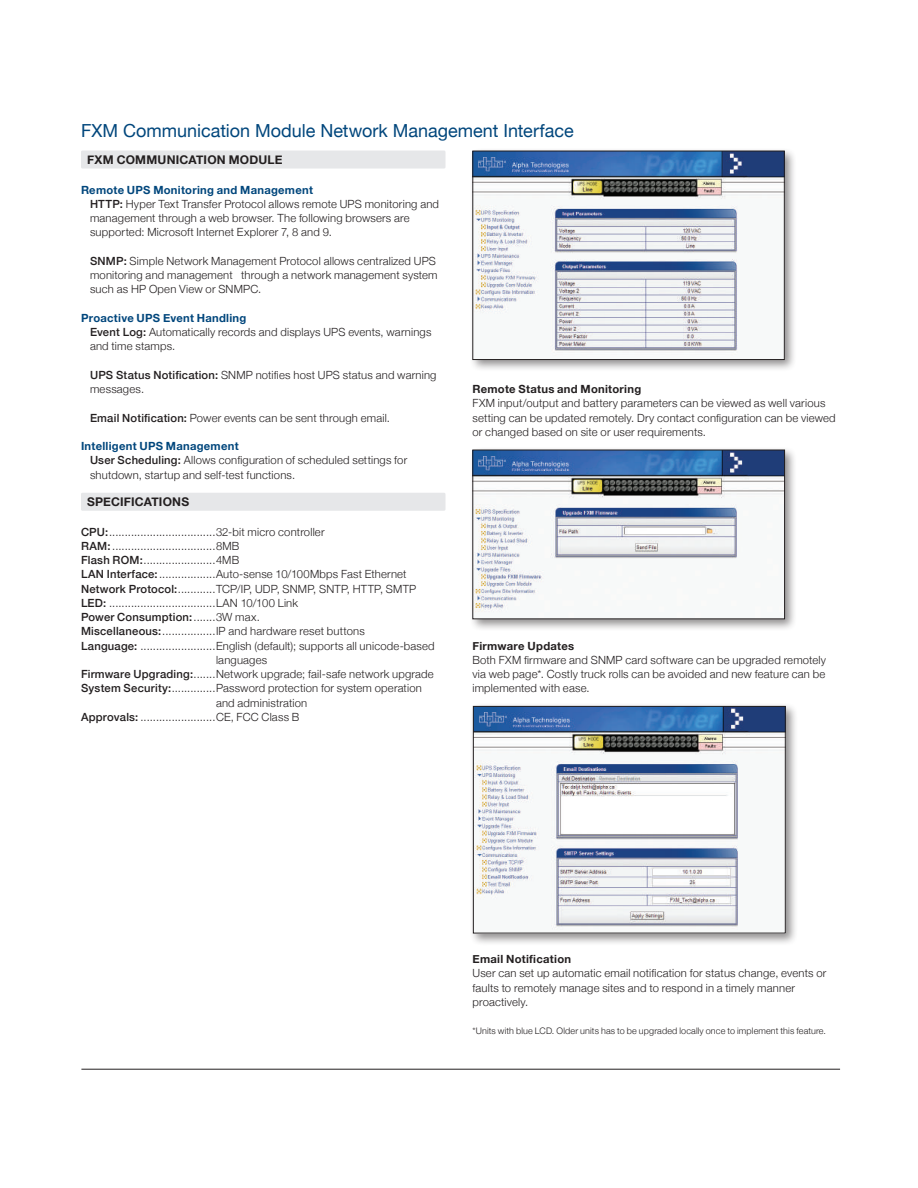
<style>
.page{position:relative;width:918px;height:1188px;background:#fff}
.page>*{position:absolute;margin:0;border:0;box-sizing:border-box;transform-origin:0 0}
.t1{font:18px "Helvetica Neue";color:#00467c}
.t2{font:700 12px "Helvetica Neue";letter-spacing:.015em;color:#231f20}
.t3{font:300 11.25px/14.2px "Helvetica Neue";letter-spacing:.015em;color:#231f20}
.t4{font:700 11.25px "Helvetica Neue";letter-spacing:.025em;color:#231f20}
.t5{font:500 11.25px "Helvetica Neue";letter-spacing:.02em;color:#231f20}
.t6{font:300 9px "Helvetica Neue";letter-spacing:.015em;color:#231f20}
.s1{font-weight:700;color:#00467c}
.s2{font-weight:500}
.s3{font-weight:300}
</style>
<div class="page">
<hr style="left:81px;top:1069px;width:759px;height:1px;background:#231f20">
<div style="left:81px;top:151px;width:365px;height:18px;background:#e6e7e9;border-radius:2px"></div>
<div style="left:81px;top:493px;width:365px;height:18px;background:#e6e7e9;border-radius:2px"></div>
<div style="left:469px;top:147px;width:328px;height:226px;background:#231f20;opacity:.5"></div>
<img style="left:474px;top:153px;width:309px;height:205px">
<div style="left:472px;top:151px;width:313px;height:209px;border:1px solid #231f20"></div>
<div style="left:469px;top:702px;width:329px;height:244px;background:#231f20;opacity:.5"></div>
<img style="left:475px;top:708px;width:309px;height:223px">
<div style="left:473px;top:706px;width:313px;height:227px;border:1px solid #231f20"></div>
<div style="left:469px;top:446px;width:329px;height:186px;background:#231f20;opacity:.5"></div>
<img style="left:474px;top:452px;width:309px;height:165px">
<h1 class="t1" style="left:81px;top:118px;width:494px">FXM Communication Module Network Management Interface</h1>
<p class="t2" style="left:87px;top:151px;width:197px">FXM COMMUNICATION MODULE</p>
<p class="t3" style="left:90px;top:182px;width:351px;text-indent:-9px"><span class="s1">Remote UPS Monitoring and Management<br></span><span class="s2">HTTP:</span> Hyper Text Transfer Protocol allows remote UPS monitoring and management through a web browser. The following browsers are supported: Microsoft Internet Explorer 7, 8 and 9.</p>
<p class="t3" style="left:90px;top:253px;width:349px"><span class="s2">SNMP:</span> Simple Network Management Protocol allows centralized UPS monitoring and management through a network management system such as HP Open View or SNMPC.</p>
<p class="t3" style="left:90px;top:310px;width:343px;text-indent:-9px"><span class="s1">Proactive UPS Event Handling<br></span><span class="s2">Event Log:</span> Automatically records and displays UPS events, warnings and time stamps.</p>
<p class="t3" style="left:90px;top:367px;width:348px"><span class="s2">UPS Status Notification:</span> SNMP notifies host UPS status and warning messages.</p>
<p class="t3" style="left:90px;top:410px;width:301px"><span class="s2">Email Notification:</span> Power events can be sent through email.</p>
<p class="t3" style="left:90px;top:438px;width:319px;text-indent:-9px"><span class="s1">Intelligent UPS Management<br></span><span class="s2">User Scheduling:</span> Allows configuration of scheduled settings for shutdown, startup and self-test functions.</p>
<p class="t2" style="left:87px;top:493px;width:104px">SPECIFICATIONS</p>
<p class="t3" style="left:81px;top:524px;width:245px"><span class="s2">CPU:</span>..................................32-bit micro controller</p>
<p class="t3" style="left:81px;top:538px;width:160px"><span class="s2">RAM:</span> .................................8MB</p>
<p class="t3" style="left:81px;top:552px;width:160px"><span class="s2">Flash ROM:</span>.......................4MB</p>
<p class="t3" style="left:81px;top:566px;width:327px"><span class="s2">LAN Interface:</span>..................Auto-sense 10/100Mbps Fast Ethernet</p>
<p class="t3" style="left:81px;top:581px;width:337px"><span class="s2">Network Protocol:</span>............TCP/IP, UDP, SNMP, SNTP, HTTP, SMTP</p>
<p class="t3" style="left:81px;top:595px;width:219px"><span class="s2">LED:</span> ..................................LAN 10/100 Link</p>
<p class="t5" style="left:81px;top:608px;width:180px">Power Consumption:<span class="s3">.......3W max.</span></p>
<p class="t3" style="left:81px;top:623px;width:285px"><span class="s2">Miscellaneous:</span>.................IP and hardware reset buttons</p>
<p class="t3" style="left:81px;top:638px;width:355px"><span class="s2">Language:</span> ........................English (default); supports all unicode-based</p>
<p class="t3" style="left:216px;top:652px;width:53px">languages</p>
<p class="t3" style="left:81px;top:666px;width:354px"><span class="s2">Firmware Upgrading:</span>.......Network upgrade; fail-safe network upgrade</p>
<p class="t3" style="left:81px;top:680px;width:342px"><span class="s2">System Security:</span>..............Password protection for system operation</p>
<p class="t3" style="left:216px;top:695px;width:93px">and administration</p>
<p class="t3" style="left:81px;top:709px;width:220px"><span class="s2">Approvals:</span> ........................CE, FCC Class B</p>
<p class="t4" style="left:472px;top:380px;width:170px">Remote Status and Monitoring</p>
<p class="t3" style="left:472px;top:395px;width:365px">FXM input/output and battery parameters can be viewed as well various setting can be updated remotely. Dry contact configuration can be viewed or changed based on site or user requirements.</p>
<p class="t4" style="left:472px;top:637px;width:103px">Firmware Updates</p>
<p class="t3" style="left:472px;top:652px;width:355px;text-align:justify">Both FXM firmware and SNMP card software can be upgraded remotely via web page*. Costly truck rolls can be avoided and new feature can be implemented with ease.</p>
<p class="t4" style="left:472px;top:950px;width:100px">Email Notification</p>
<p class="t3" style="left:472px;top:965px;width:355px">User can set up automatic email notification for status change, events or faults to remotely manage sites and to respond in a timely manner proactively.</p>
<p class="t6" style="left:472px;top:1024px;width:355px">*Units with blue LCD. Older units has to be upgraded locally once to implement this feature.</p>
</div>
